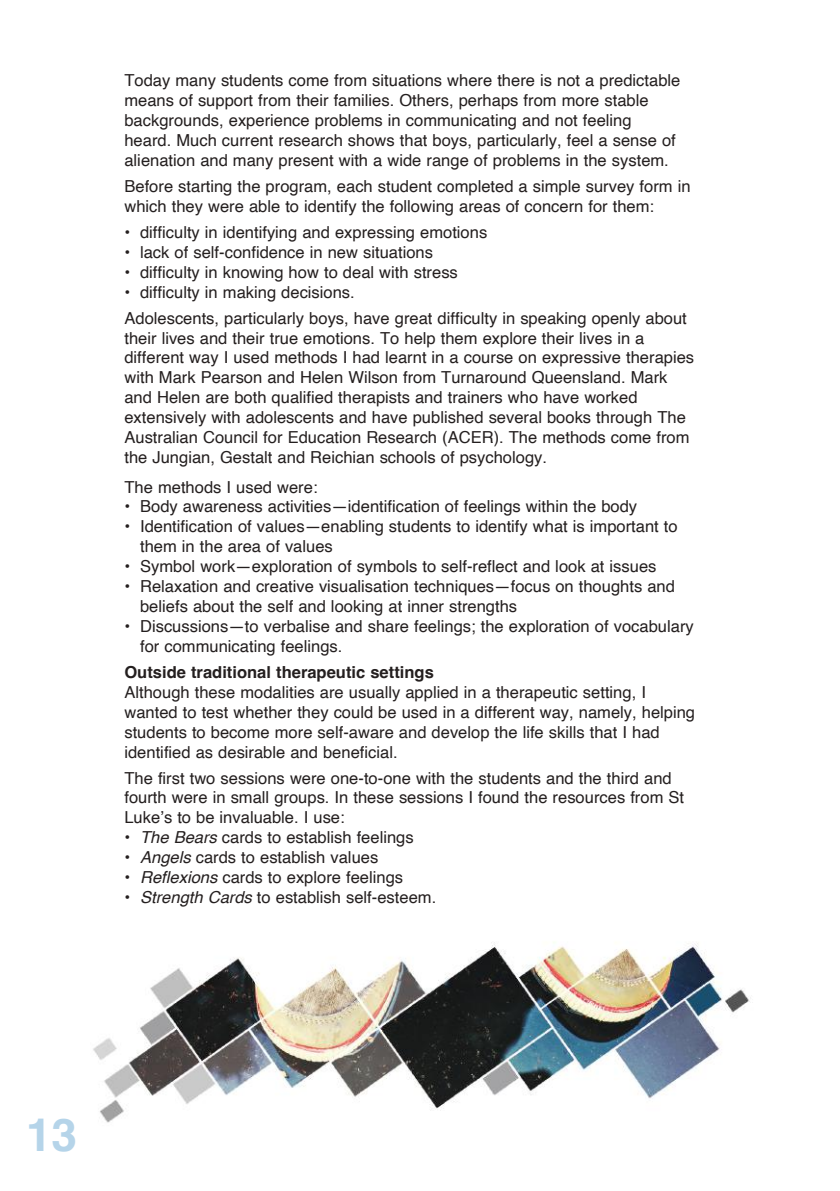
<style>
.page{position:relative;width:840px;height:1191px;background:#fff}
.page>*{position:absolute;margin:0;border:0;box-sizing:border-box;transform-origin:0 0}
.t1{font:700 46px "Helvetica";color:#b5d4e9}
.t2{font:16.6px/20px "Helvetica";color:#241f1f}
.t3{font:700 16.6px "Helvetica";color:#241f1f}
.s1{font-style:italic}
</style>
<div class="page">
<img style="left:93px;top:942px;width:658px;height:181px">
<p class="t2" style="left:124px;top:71px;width:557px">Today many students come from situations where there is not a predictable means of support from their families. Others, perhaps from more stable backgrounds, experience problems in communicating and not feeling heard. Much current research shows that boys, particularly, feel a sense of alienation and many present with a wide range of problems in the system.</p>
<p class="t2" style="left:124px;top:177px;width:567px">Before starting the program, each student completed a simple survey form in which they were able to identify the following areas of concern for them:</p>
<p class="t2" style="left:124px;top:223px;width:364px">• difficulty in identifying and expressing emotions</p>
<p class="t2" style="left:124px;top:242px;width:310px">• lack of self-confidence in new situations</p>
<p class="t2" style="left:124px;top:262px;width:335px">• difficulty in knowing how to deal with stress</p>
<p class="t2" style="left:124px;top:279px;width:563px;line-height:26px">• difficulty in making decisions.<br>Adolescents, particularly boys, have great difficulty in speaking openly about</p>
<p class="t2" style="left:124px;top:328px;width:571px">their lives and their true emotions. To help them explore their lives in a different way I used methods I had learnt in a course on expressive therapies with Mark Pearson and Helen Wilson from Turnaround Queensland. Mark and Helen are both qualified therapists and trainers who have worked extensively with adolescents and have published several books through The Australian Council for Education Research (ACER). The methods come from the Jungian, Gestalt and Reichian schools of psychology.</p>
<p class="t2" style="left:124px;top:477px;width:194px">The methods I used were:</p>
<p class="t2" style="left:124px;top:497px;width:514px">• Body awareness activities—identification of feelings within the body</p>
<p class="t2" style="left:140px;top:517px;width:539px;text-indent:-16px">• Identification of values—enabling students to identify what is important to them in the area of values</p>
<p class="t2" style="left:124px;top:557px;width:533px">• Symbol work—exploration of symbols to self-reflect and look at issues</p>
<p class="t2" style="left:140px;top:577px;width:536px;text-indent:-16px">• Relaxation and creative visualisation techniques—focus on thoughts and beliefs about the self and looking at inner strengths</p>
<p class="t2" style="left:140px;top:616px;width:555px;text-indent:-16px">• Discussions—to verbalise and share feelings; the exploration of vocabulary for communicating feelings.</p>
<p class="t3" style="left:124px;top:662px;width:311px">Outside traditional therapeutic settings</p>
<p class="t2" style="left:124px;top:682px;width:572px">Although these modalities are usually applied in a therapeutic setting, I wanted to test whether they could be used in a different way, namely, helping students to become more self-aware and develop the life skills that I had identified as desirable and beneficial.</p>
<p class="t2" style="left:124px;top:768px;width:561px">The first two sessions were one-to-one with the students and the third and fourth were in small groups. In these sessions I found the resources from St<br>Luke’s to be invaluable. I use:</p>
<p class="t2" style="left:124px;top:828px;width:290px">• <span class="s1">The Bears</span> cards to establish feelings</p>
<p class="t2" style="left:124px;top:848px;width:255px">• <span class="s1">Angels</span> cards to establish values</p>
<p class="t2" style="left:124px;top:867px;width:280px">• <span class="s1">Reflexions</span> cards to explore feelings</p>
<p class="t2" style="left:124px;top:887px;width:313px">• <span class="s1">Strength Cards</span> to establish self-esteem.</p>
<h1 class="t1" style="left:26px;top:1106px;width:53px">13</h1>
</div>
